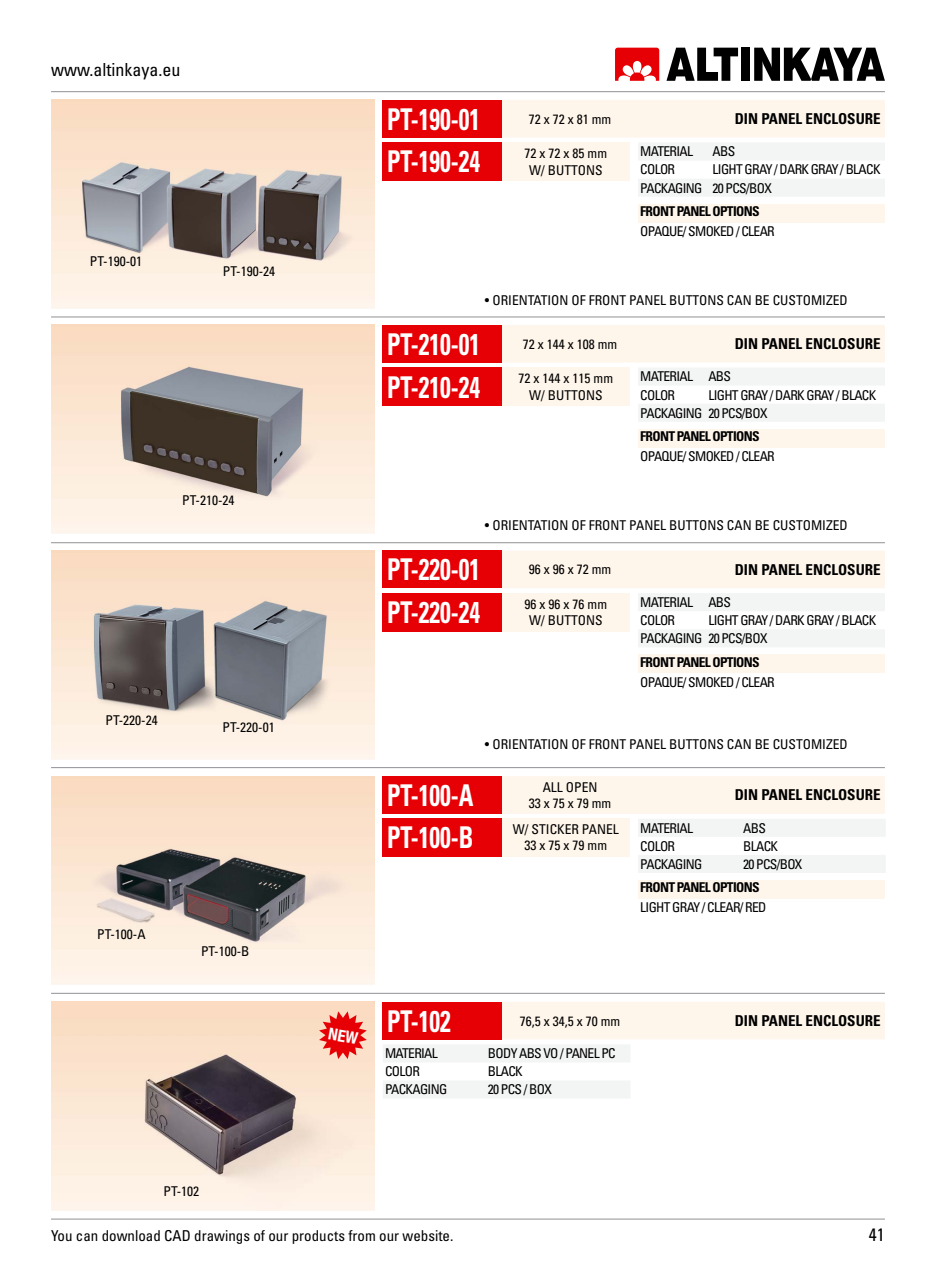
<style>
.page{position:relative;width:936px;height:1276px;background:#fff}
.page>*{position:absolute;margin:0;border:0;box-sizing:border-box;transform-origin:0 0}
.t1{font:700 condensed 30px "Univers LT Pro";color:#fff;scale:.8 1}
.t2{font:condensed 18px "Univers LT Pro";color:#000}
.t3{font:700 condensed 15px "Univers LT Pro";color:#000}
.t4{font:condensed 15px "Univers LT Pro";color:#000}
.t5{font:condensed 13.5px/18.1px "Univers LT Pro";letter-spacing:-.05em;color:#000}
.t6{font:condensed 13.5px/16.2px "Univers LT Pro";color:#000;text-align:center}
.t7{font:700 condensed 13.5px "Univers LT Pro";letter-spacing:-.05em;color:#000}
</style>
<div class="page">
<hr style="left:51px;top:1218px;width:833px;height:1px;background:#98989c">
<svg style="left:615px;top:48px;width:44px;height:33px"></svg>
<svg style="left:666px;top:48px;width:72px;height:33px"></svg>
<svg style="left:754px;top:48px;width:130px;height:33px"></svg>
<div style="left:741px;top:48px;width:9px;height:33px;background:#000"></div>
<hr style="left:51px;top:91px;width:833px;height:1px;background:#98989c">
<hr style="left:51px;top:316px;width:833px;height:1px;background:#98989c">
<hr style="left:51px;top:542px;width:833px;height:1px;background:#98989c">
<hr style="left:51px;top:767px;width:833px;height:1px;background:#98989c">
<hr style="left:51px;top:992px;width:833px;height:2px;background:#98989c">
<img style="left:51px;top:100px;width:323px;height:208px">
<img style="left:51px;top:325px;width:323px;height:208px">
<img style="left:51px;top:550px;width:323px;height:209px">
<img style="left:51px;top:776px;width:323px;height:208px">
<div style="left:383px;top:100px;width:119px;height:37px;background:#e60005"></div>
<div style="left:383px;top:550px;width:119px;height:38px;background:#e60005"></div>
<div style="left:383px;top:776px;width:119px;height:38px;background:#e60005"></div>
<div style="left:383px;top:325px;width:119px;height:37px;background:#e60005"></div>
<svg style="left:502px;top:100px;width:382px;height:61px"></svg>
<div style="left:639px;top:179px;width:245px;height:17px;background:#f3f4f4"></div>
<svg style="left:502px;top:325px;width:382px;height:60px"></svg>
<div style="left:639px;top:404px;width:245px;height:17px;background:#f3f4f4"></div>
<svg style="left:502px;top:551px;width:382px;height:60px"></svg>
<div style="left:639px;top:630px;width:245px;height:17px;background:#f3f4f4"></div>
<svg style="left:502px;top:776px;width:383px;height:61px"></svg>
<div style="left:639px;top:855px;width:246px;height:18px;background:#f3f4f4"></div>
<div style="left:638px;top:204px;width:246px;height:18px;background:#fef5eb"></div>
<div style="left:638px;top:429px;width:246px;height:18px;background:#fef5eb"></div>
<div style="left:638px;top:655px;width:246px;height:18px;background:#fef5eb"></div>
<div style="left:638px;top:880px;width:246px;height:18px;background:#fef5eb"></div>
<div style="left:383px;top:142px;width:119px;height:39px;background:#e60005"></div>
<div style="left:502px;top:142px;width:127px;height:39px;background:#fef5eb"></div>
<div style="left:383px;top:367px;width:119px;height:39px;background:#e60005"></div>
<div style="left:502px;top:367px;width:127px;height:39px;background:#fef5eb"></div>
<div style="left:383px;top:593px;width:119px;height:38px;background:#e60005"></div>
<div style="left:502px;top:593px;width:127px;height:38px;background:#fef5eb"></div>
<div style="left:383px;top:818px;width:119px;height:38px;background:#e60005"></div>
<div style="left:502px;top:818px;width:127px;height:38px;background:#fef5eb"></div>
<img style="left:51px;top:1002px;width:323px;height:208px">
<svg style="left:383px;top:1002px;width:501px;height:60px"></svg>
<div style="left:383px;top:1081px;width:247px;height:17px;background:#f3f4f4"></div>
<svg style="left:319px;top:1011px;width:48px;height:48px;background:#ee5e57"></svg>
<h2 class="t2" style="left:51px;top:58px;width:131px">www.altinkaya.eu</h2>
<p class="t5" style="left:90px;top:252px;width:54px">PT-190-01</p>
<p class="t5" style="left:223px;top:261px;width:54px">PT-190-24</p>
<p class="t5" style="left:182px;top:491px;width:54px">PT-210-24</p>
<p class="t5" style="left:105px;top:711px;width:54px">PT-220-24</p>
<p class="t5" style="left:222px;top:718px;width:54px">PT-220-01</p>
<p class="t5" style="left:97px;top:924px;width:50px">PT-100-A</p>
<p class="t5" style="left:201px;top:942px;width:50px">PT-100-B</p>
<p class="t5" style="left:163px;top:1181px;width:37px">PT-102</p>
<h1 class="t1" style="left:387px;top:100px;width:118px">PT-190-01</h1>
<p class="t5" style="left:529px;top:110px;width:84px">72 x 72 x 81 mm</p>
<p class="t3" style="left:734px;top:110px;width:147px">DIN PANEL ENCLOSURE</p>
<h1 class="t1" style="left:387px;top:143px;width:118px">PT-190-24</h1>
<p class="t6" style="left:524px;top:145px;width:84px">72 x 72 x 85 mm<br>W/ BUTTONS</p>
<p class="t5" style="left:640px;top:142px;width:54px">MATERIAL</p>
<p class="t5" style="left:712px;top:142px;width:24px">ABS</p>
<p class="t5" style="left:640px;top:160px;width:36px">COLOR</p>
<p class="t5" style="left:640px;top:160px;width:242px;text-indent:72px">LIGHT GRAY / DARK GRAY / BLACK<br>PACKAGING 20 PCS/BOX</p>
<p class="t7" style="left:640px;top:203px;width:121px">FRONT PANEL OPTIONS</p>
<p class="t5" style="left:640px;top:222px;width:136px">OPAQUE/ SMOKED / CLEAR</p>
<p class="t6" style="left:485px;top:292px;width:364px">• ORIENTATION OF FRONT PANEL BUTTONS CAN BE CUSTOMIZED</p>
<h1 class="t1" style="left:387px;top:325px;width:118px">PT-210-01</h1>
<p class="t6" style="left:523px;top:335px;width:96px">72 x 144 x 108 mm</p>
<p class="t3" style="left:734px;top:335px;width:147px">DIN PANEL ENCLOSURE</p>
<h1 class="t1" style="left:387px;top:368px;width:118px">PT-210-24</h1>
<p class="t6" style="left:518px;top:370px;width:96px">72 x 144 x 115 mm<br>W/ BUTTONS</p>
<p class="t5" style="left:640px;top:367px;width:92px">MATERIAL ABS<br>COLOR</p>
<p class="t5" style="left:640px;top:385px;width:237px;text-indent:68px">LIGHT GRAY / DARK GRAY / BLACK<br>PACKAGING 20 PCS/BOX</p>
<p class="t7" style="left:640px;top:428px;width:121px">FRONT PANEL OPTIONS</p>
<p class="t5" style="left:640px;top:447px;width:136px">OPAQUE/ SMOKED / CLEAR</p>
<p class="t6" style="left:485px;top:517px;width:364px">• ORIENTATION OF FRONT PANEL BUTTONS CAN BE CUSTOMIZED</p>
<h1 class="t1" style="left:387px;top:551px;width:118px">PT-220-01</h1>
<p class="t5" style="left:529px;top:560px;width:84px">96 x 96 x 72 mm</p>
<p class="t3" style="left:734px;top:560px;width:147px">DIN PANEL ENCLOSURE</p>
<h1 class="t1" style="left:387px;top:594px;width:118px">PT-220-24</h1>
<p class="t6" style="left:524px;top:596px;width:84px">96 x 96 x 76 mm<br>W/ BUTTONS</p>
<p class="t5" style="left:640px;top:593px;width:92px">MATERIAL ABS<br>COLOR</p>
<p class="t5" style="left:640px;top:611px;width:237px;text-indent:68px">LIGHT GRAY / DARK GRAY / BLACK<br>PACKAGING 20 PCS/BOX</p>
<p class="t7" style="left:640px;top:653px;width:121px">FRONT PANEL OPTIONS</p>
<p class="t5" style="left:640px;top:673px;width:136px">OPAQUE/ SMOKED / CLEAR</p>
<p class="t6" style="left:485px;top:735px;width:364px">• ORIENTATION OF FRONT PANEL BUTTONS CAN BE CUSTOMIZED</p>
<h1 class="t1" style="left:387px;top:777px;width:109px">PT-100-A</h1>
<p class="t6" style="left:529px;top:778px;width:84px">ALL OPEN<br>33 x 75 x 79 mm</p>
<p class="t3" style="left:734px;top:786px;width:147px">DIN PANEL ENCLOSURE</p>
<h1 class="t1" style="left:387px;top:819px;width:109px">PT-100-B</h1>
<p class="t6" style="left:513px;top:821px;width:107px">W/ STICKER PANEL<br>33 x 75 x 79 mm</p>
<p class="t5" style="left:640px;top:818px;width:54px">MATERIAL</p>
<p class="t5" style="left:743px;top:818px;width:24px">ABS</p>
<p class="t5" style="left:640px;top:836px;width:36px">COLOR</p>
<p class="t5" style="left:743px;top:836px;width:36px">BLACK</p>
<p class="t5" style="left:640px;top:855px;width:64px">PACKAGING</p>
<p class="t5" style="left:743px;top:855px;width:61px">20 PCS/BOX</p>
<p class="t7" style="left:640px;top:879px;width:121px">FRONT PANEL OPTIONS</p>
<p class="t5" style="left:640px;top:898px;width:128px">LIGHT GRAY / CLEAR/ RED</p>
<h1 class="t1" style="left:387px;top:1002px;width:81px">PT-102</h1>
<p class="t5" style="left:520px;top:1011px;width:102px">76,5 x 34,5 x 70 mm</p>
<p class="t3" style="left:734px;top:1011px;width:147px">DIN PANEL ENCLOSURE</p>
<p class="t5" style="left:385px;top:1044px;width:54px">MATERIAL</p>
<p class="t5" style="left:488px;top:1044px;width:129px">BODY ABS VO / PANEL PC</p>
<p class="t5" style="left:385px;top:1062px;width:36px">COLOR</p>
<p class="t5" style="left:488px;top:1062px;width:36px">BLACK</p>
<p class="t5" style="left:385px;top:1080px;width:64px">PACKAGING</p>
<p class="t5" style="left:488px;top:1080px;width:65px">20 PCS / BOX</p>
<p class="t4" style="left:51px;top:1226px;width:404px">You can download CAD drawings of our products from our website.</p>
<h2 class="t2" style="left:868px;top:1222px;width:17px">41</h2>
</div>
